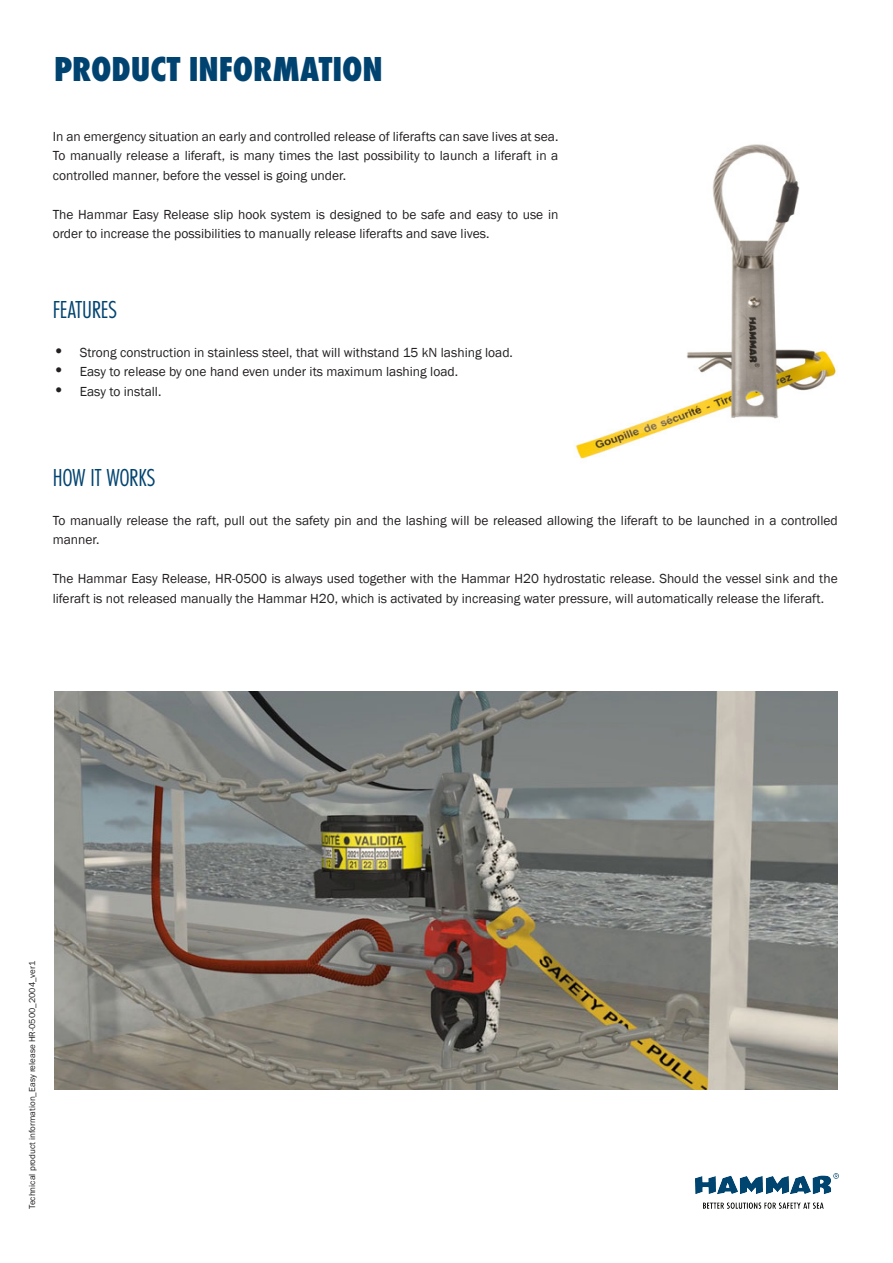
<style>
.page{position:relative;width:893px;height:1263px;background:#fff}
.page>*{position:absolute;margin:0;border:0;box-sizing:border-box;transform-origin:0 0}
.t1{font:800 36px "Futura PT Cond";color:#004370}
.t2{font:25.5px "Futura PT Cond";letter-spacing:-.01em;color:#004370}
.t3{font:13.5px/19.5px "Franklin Gothic";color:#231f20}
.t4{font:9px "Franklin Gothic URW Boo";color:#231f20}
.s1{font-size:18px}
</style>
<div class="page">
<img style="left:695px;top:1174px;width:144px;height:35px">
<img style="left:575px;top:144px;width:261px;height:319px">
<img style="left:54px;top:691px;width:784px;height:398px">
<p class="t1" style="left:54px;top:48px;width:330px">PRODUCT INFORMATION</p>
<p class="t3" style="left:53px;top:127px;width:507px;text-align:justify">In an emergency situation an early and controlled release of liferafts can save lives at sea.<br>To manually release a liferaft, is many times the last possibility to launch a liferaft in a controlled manner, before the vessel is going under.</p>
<p class="t3" style="left:53px;top:205px;width:507px">The Hammar Easy Release slip hook system is designed to be safe and easy to use in order to increase the possibilities to manually release liferafts and save lives.</p>
<p class="t2" style="left:53px;top:294px;width:65px">FEATURES</p>
<p class="t3" style="left:53px;top:343px;width:462px"><span class="s1">•</span> Strong construction in stainless steel, that will withstand 15 kN lashing load.</p>
<p class="t3" style="left:53px;top:362px;width:407px"><span class="s1">•</span> Easy to release by one hand even under its maximum lashing load.</p>
<p class="t3" style="left:53px;top:382px;width:110px"><span class="s1">•</span> Easy to install.</p>
<p class="t2" style="left:53px;top:462px;width:104px">HOW IT WORKS</p>
<p class="t3" style="left:53px;top:511px;width:786px">To manually release the raft, pull out the safety pin and the lashing will be released allowing the liferaft to be launched in a controlled manner.</p>
<p class="t3" style="left:53px;top:569px;width:786px">The Hammar Easy Release, HR-0500 is always used together with the Hammar H20 hydrostatic release. Should the vessel sink and the liferaft is not released manually the Hammar H20, which is activated by increasing water pressure, will automatically release the liferaft.</p>
<p class="t4" style="left:27px;top:1209px;width:250px;rotate:-90deg">Technical product information_Easy release HR-0500_2004_ver1</p>
</div>
